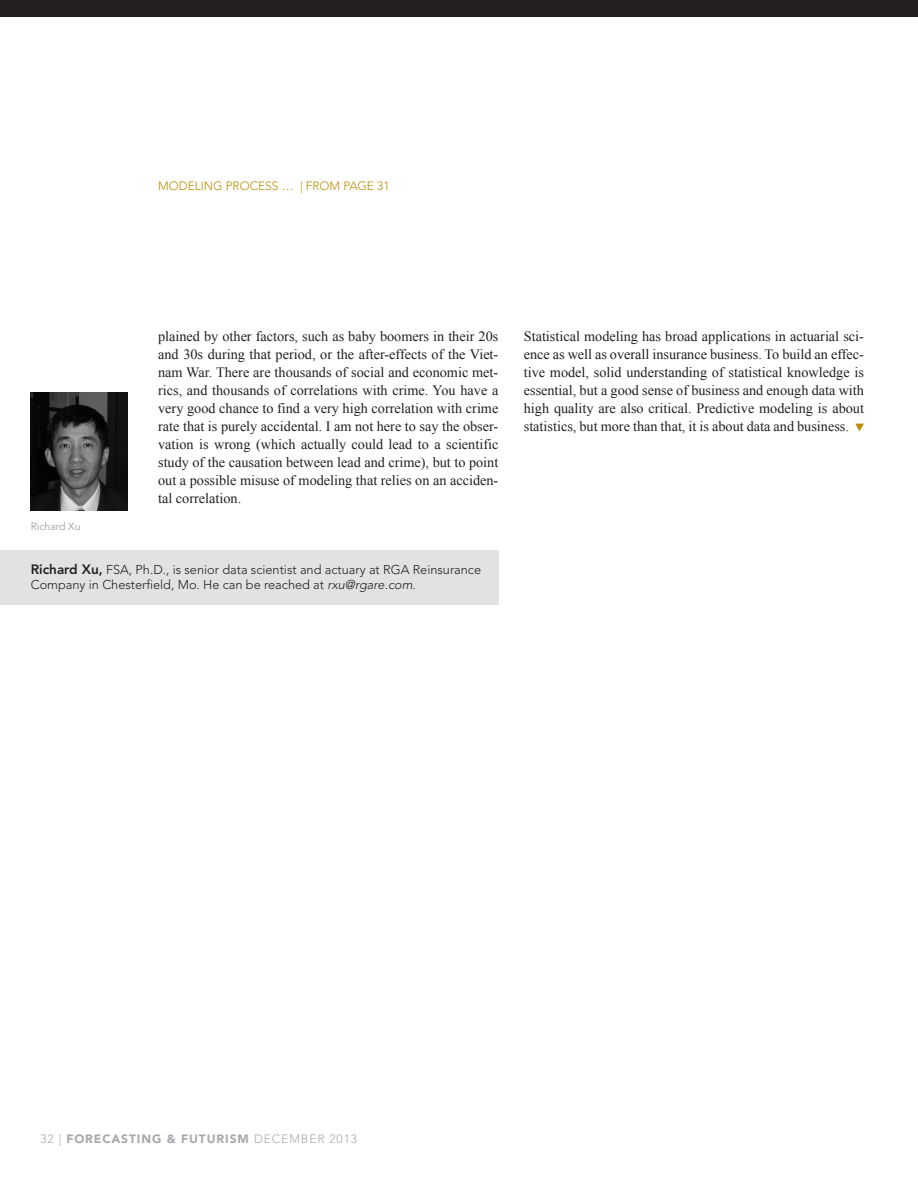
<style>
.page{position:relative;width:918px;height:1188px;background:#fff}
.page>*{position:absolute;margin:0;border:0;box-sizing:border-box;transform-origin:0 0}
.Body_general{font:14.25px/18px "Times New Roman";color:#231f20;text-align:justify}
.Author_bio_format{font:300 12.75px/15.8px "Avenir LT Std";color:#231f20}
.t1{font:900 12px "Avenir LT Std";letter-spacing:.075em;color:#a8a9ad}
.Headline_new{font:300 12px "Avenir LT Std";color:#bb8c07}
.t2{font:300 10.5px "Avenir LT Std";color:#939598}
.s1{font-weight:800;font-size:13.5px}
.s2{font-style:italic}
.s3{font-weight:300}
</style>
<div class="page">
<div style="left:0;top:0;width:918px;height:16px;background:#231f20"></div>
<svg style="left:855px;top:424px;width:9px;height:7px"></svg>
<img style="left:31px;top:392px;width:97px;height:119px">
<div style="left:0;top:550px;width:498px;height:54px;background:#e1e2e4"></div>
<p class="Headline_new" style="left:158px;top:178px;width:233px">MODELING PROCESS … | FROM PAGE 31</p>
<p class="Body_general" style="left:158px;top:327px;width:342px">plained by other factors, such as baby boomers in their 20s and 30s during that period, or the after-effects of the Viet&shy;nam War. There are thousands of social and economic met&shy;rics, and thousands of correlations with crime. You have a very good chance to find a very high correlation with crime rate that is purely accidental. I am not here to say the obser&shy;vation is wrong (which actually could lead to a scientific study of the causation between lead and crime), but to point out a possible misuse of modeling that relies on an acciden&shy;tal correlation.</p>
<p class="t2" style="left:31px;top:520px;width:51px">Richard Xu</p>
<p class="Author_bio_format" style="left:31px;top:561px;width:452px"><span class="s1">Richard Xu,</span> FSA, Ph.D., is senior data scientist and actuary at RGA Reinsurance<br>Company in Chesterfield, Mo. He can be reached at <span class="s2">rxu@rgare.com.</span></p>
<p class="Body_general" style="left:524px;top:327px;width:342px">Statistical modeling has broad applications in actuarial sci&shy;ence as well as overall insurance business. To build an effec&shy;tive model, solid understanding of statistical knowledge is essential, but a good sense of business and enough data with high quality are also critical. Predictive modeling is about statistics, but more than that, it is about data and business.</p>
<p class="t1" style="left:40px;top:1132px;width:318px"><span class="s3">32 |</span> FORECASTING &amp; FUTURISM <span class="s3">DECEMBER 2013</span></p>
</div>
